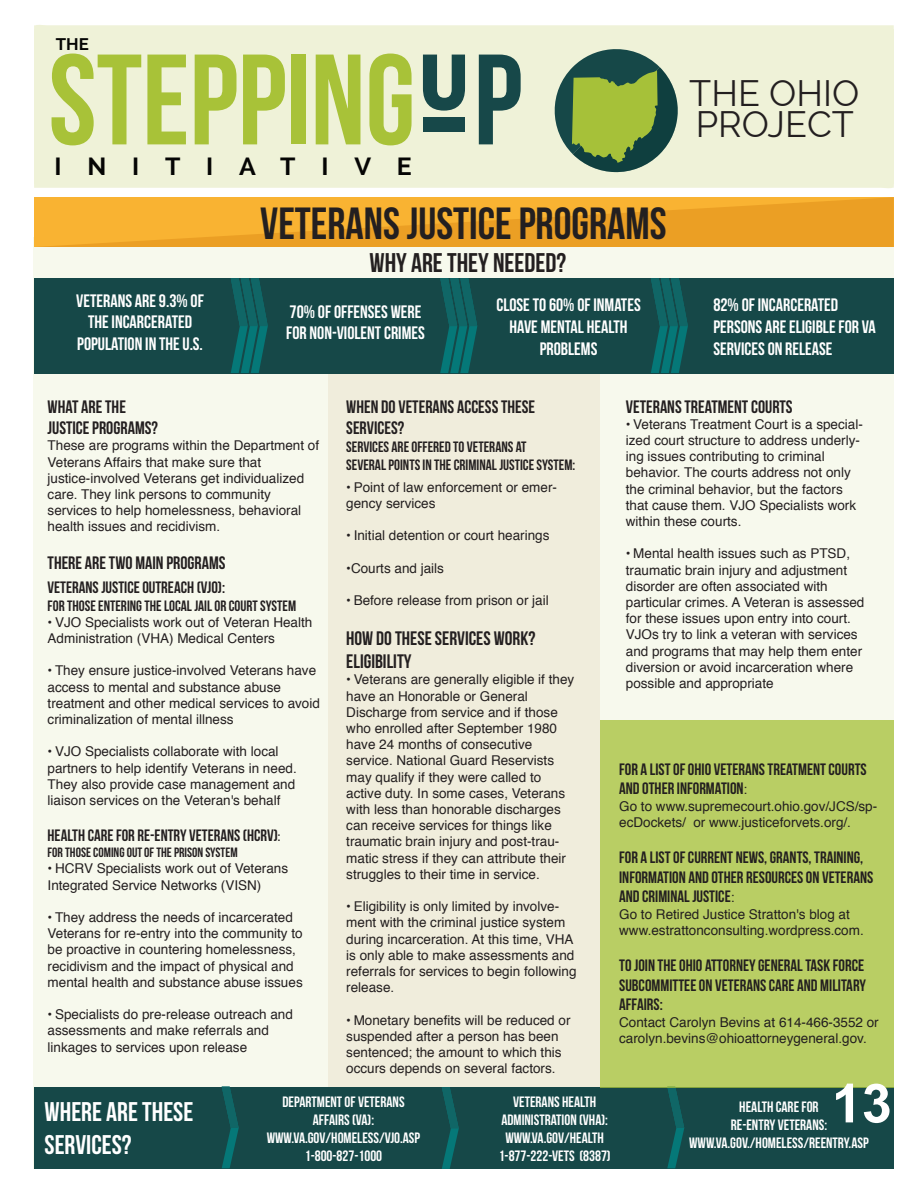
<style>
.page{position:relative;width:918px;height:1188px;background:#fff}
.page>*{position:absolute;margin:0;border:0;box-sizing:border-box;transform-origin:0 0}
.t1{font:128.4px "Bebas Neue";color:#a8c238}
.t2{font:700 54px "Arial";color:#fff}
.t3{font:45px "Bebas Neue";color:#231f20}
.t4{font:36px/31.5px "Raleway";color:#231f20}
.t5{font:27px/32.4px "Bebas Neue";color:#fff}
.t6{font:27px "Bebas Neue";color:#231f20}
.t7{font:700 24.9px "Raleway";letter-spacing:1.04em;color:#050504}
.t8{font:19.5px/23.4px "Bebas Neue";color:#231f20}
.t9{font:18px/21.6px "Bebas Neue";color:#fff;text-align:center}
.t10{font:18px/21.6px "Bebas Neue";color:#231f20}
.t11{font:700 16.8px "Raleway";color:#050504}
.t12{font:16.5px/19.8px "Bebas Neue";color:#231f20}
.t13{font:15px/18px "Bebas Neue";color:#fff;text-align:center}
.t14{font:15px/18px "Bebas Neue";color:#231f20}
.t15{font:13.5px/16.2px "Helvetica";color:#231f20}
.t16{font:13.5px "Bebas Neue";color:#231f20}
.s1{color:#174849}
.s2{font-size:13.5px}
.s3{font-family:"Helvetica";font-size:13.5px}
</style>
<div class="page">
<div style="left:33px;top:237px;width:861px;height:932px;background:linear-gradient(to right,#f4f5e8,#f4f4e7)"></div>
<div style="left:34px;top:25px;width:860px;height:163px;background:#eff2d8"></div>
<div style="left:34px;top:278px;width:860px;height:95px;background:#164848"></div>
<svg style="left:651px;top:278px;width:37px;height:95px"></svg>
<svg style="left:440px;top:278px;width:37px;height:95px"></svg>
<svg style="left:231px;top:278px;width:37px;height:95px"></svg>
<div style="left:34px;top:1087px;width:859px;height:82px;background:#164848"></div>
<svg style="left:667px;top:1087px;width:17px;height:81px"></svg>
<svg style="left:222px;top:1087px;width:17px;height:81px"></svg>
<svg style="left:442px;top:1087px;width:17px;height:82px"></svg>
<div style="left:600px;top:720px;width:293px;height:367px;background:#b9ce64"></div>
<svg style="left:423px;top:55px;width:42px;height:56px;background:#5f8078"></svg>
<div style="left:423px;top:117px;width:42px;height:14px;background:#174849"></div>
<svg style="left:549px;top:48px;width:135px;height:124px;background:#85a16b"></svg>
<svg style="left:34px;top:197px;width:860px;height:50px;background:#f2a92b"></svg>
<p class="t11" style="left:56px;top:34px;width:35px">THE</p>
<h1 class="t1" style="left:49px;top:30px;width:475px">STEPPING <span class="s1">P</span></h1>
<h3 class="t7" style="left:54px;top:152px;width:359px">INITIATIVE</h3>
<h3 class="t3" style="left:260px;top:199px;width:408px">VETERANS JUSTICE PROGRAMS</h3>
<h3 class="t6" style="left:370px;top:247px;width:198px">WHY ARE THEY NEEDED?</h3>
<h3 class="t4" style="left:689px;top:77px;width:171px">THE OHIO<br>PROJECT</h3>
<h3 class="t9" style="left:76px;top:289px;width:129px">VETERANS ARE 9.3% OF<br>THE INCARCERATED<br>POPULATION IN THE U.S.</h3>
<h3 class="t9" style="left:286px;top:300px;width:140px;text-align:left">70% OF OFFENSES WERE<br>FOR NON-VIOLENT CRIMES</h3>
<h3 class="t9" style="left:713px;top:294px;width:164px;text-align:left">82% OF INCARCERATED<br>PERSONS ARE ELIGIBLE FOR VA<br>SERVICES ON RELEASE</h3>
<h3 class="t9" style="left:496px;top:294px;width:146px">CLOSE TO 60% OF INMATES<br>HAVE MENTAL HEALTH<br>PROBLEMS</h3>
<h3 class="t10" style="left:48px;top:395px;width:112px">WHAT ARE THE<br>JUSTICE PROGRAMS?</h3>
<p class="t15" style="left:48px;top:439px;width:273px">These are programs within the Department of Veterans Affairs that make sure that justice-involved Veterans get individualized care. They link persons to community services to help homelessness, behavioral health issues and recidivism.</p>
<h3 class="t10" style="left:48px;top:552px;width:179px">THERE ARE TWO MAIN PROGRAMS</h3>
<p class="t12" style="left:48px;top:577px;width:179px">VETERANS JUSTICE OUTREACH (VJO):</p>
<p class="t14" style="left:48px;top:596px;width:250px">FOR THOSE ENTERING THE LOCAL JAIL OR COURT SYSTEM</p>
<p class="t15" style="left:48px;top:615px;width:266px">• VJO Specialists work out of Veteran Health<br>Administration (VHA) Medical Centers</p>
<p class="t15" style="left:48px;top:664px;width:274px">• They ensure justice-involved Veterans have access to mental and substance abuse treatment and other medical services to avoid criminalization of mental illness</p>
<p class="t15" style="left:48px;top:745px;width:251px">• VJO Specialists collaborate with local partners to help identify Veterans in need.<br>They also provide case management and liaison services on the Veteran's behalf</p>
<p class="t12" style="left:48px;top:825px;width:234px">HEALTH CARE FOR RE-ENTRY VETERANS (HCRV)<span class="s2">:</span></p>
<p class="t16" style="left:48px;top:845px;width:192px">FOR THOSE COMING OUT OF THE PRISON SYSTEM</p>
<p class="t15" style="left:48px;top:862px;width:242px">• HCRV Specialists work out of Veterans<br>Integrated Service Networks (VISN)</p>
<p class="t15" style="left:48px;top:910px;width:257px">• They address the needs of incarcerated Veterans for re-entry into the community to be proactive in countering homelessness, recidivism and the impact of physical and mental health and substance abuse issues</p>
<p class="t15" style="left:48px;top:1007px;width:247px">• Specialists do pre-release outreach and assessments and make referrals and linkages to services upon release</p>
<h3 class="t10" style="left:346px;top:395px;width:190px">WHEN DO VETERANS ACCESS THESE<br>SERVICES?</h3>
<p class="t14" style="left:346px;top:438px;width:231px">SERVICES ARE OFFERED TO VETERANS AT<br>SEVERAL POINTS IN THE CRIMINAL JUSTICE SYSTEM:</p>
<p class="t15" style="left:346px;top:480px;width:212px">• Point of law enforcement or emer&shy;gency services</p>
<p class="t15" style="left:346px;top:529px;width:205px">• Initial detention or court hearings</p>
<p class="t15" style="left:346px;top:561px;width:99px">•Courts and jails</p>
<p class="t15" style="left:346px;top:593px;width:204px">• Before release from prison or jail</p>
<h3 class="t8" style="left:346px;top:626px;width:191px">HOW DO THESE SERVICES WORK?<br>ELIGIBILITY</h3>
<p class="t15" style="left:346px;top:673px;width:230px">• Veterans are generally eligible if they have an Honorable or General Discharge from service and if those who enrolled after September 1980 have 24 months of consecutive service. National Guard Reservists may qualify if they were called to active duty. In some cases, Veterans with less than honorable discharges can receive services for things like traumatic brain injury and post-trau&shy;matic stress if they can attribute their struggles to their time in service.</p>
<p class="t15" style="left:346px;top:899px;width:232px">• Eligibility is only limited by involve&shy;ment with the criminal justice system during incarceration. At this time, VHA is only able to make assessments and referrals for services to begin following release.</p>
<p class="t15" style="left:346px;top:1013px;width:226px">• Monetary benefits will be reduced or suspended after a person has been sentenced; the amount to which this occurs depends on several factors.</p>
<h3 class="t10" style="left:626px;top:395px;width:168px">VETERANS TREATMENT COURTS</h3>
<p class="t15" style="left:626px;top:417px;width:239px">• Veterans Treatment Court is a special&shy;ized court structure to address underly&shy;ing issues contributing to criminal behavior. The courts address not only the criminal behavior, but the factors that cause them. VJO Specialists work within these courts.</p>
<p class="t15" style="left:626px;top:547px;width:240px">• Mental health issues such as PTSD, traumatic brain injury and adjustment disorder are often associated with particular crimes. A Veteran is assessed for these issues upon entry into court.<br>VJOs try to link a veteran with services and programs that may help them enter diversion or avoid incarceration where possible and appropriate</p>
<p class="t12" style="left:619px;top:759px;width:249px">FOR A LIST OF OHIO VETERANS TREATMENT COURTS<br>AND OTHER INFORMATION<span class="s3">:</span></p>
<p class="t15" style="left:619px;top:799px;width:260px">Go to www.supremecourt.ohio.gov/JCS/sp&shy;ecDockets/ or www.justiceforvets.org/.</p>
<p class="t12" style="left:619px;top:847px;width:256px">FOR A LIST OF CURRENT NEWS, GRANTS, TRAINING,<br>INFORMATION AND OTHER RESOURCES ON VETERANS<br>AND CRIMINAL JUSTICE<span class="s3">:</span></p>
<p class="t15" style="left:619px;top:907px;width:246px">Go to Retired Justice Stratton's blog at www.estrattonconsulting.wordpress.com.</p>
<p class="t12" style="left:619px;top:955px;width:248px;text-align:justify">TO JOIN THE OHIO ATTORNEY GENERAL TASK FORCE SUBCOMMITTEE ON VETERANS CARE AND MILITARY AFFAIRS:</p>
<p class="t15" style="left:619px;top:1015px;width:261px">Contact Carolyn Bevins at 614-466-3552 or carolyn.bevins@ohioattorneygeneral.gov.</p>
<h2 class="t2" style="left:832px;top:1074px;width:62px">13</h2>
<h3 class="t5" style="left:45px;top:1095px;width:150px">WHERE ARE THESE<br>SERVICES?</h3>
<p class="t13" style="left:267px;top:1092px;width:155px">DEPARTMENT OF VETERANS<br>AFFAIRS (VA):<br>WWW.VA.GOV/HOMELESS/VJO.ASP<br>1-800-827-1000</p>
<p class="t13" style="left:499px;top:1092px;width:114px">VETERANS HEALTH<br>ADMINISTRATION (VHA):<br>WWW.VA.GOV/HEALTH<br>1-877-222-VETS (8387)</p>
<p class="t13" style="left:689px;top:1098px;width:181px">HEALTH CARE FOR<br>RE-ENTRY VETERANS:<br>WWW.VA.GOV./HOMELESS/REENTRY.ASP</p>
</div>
